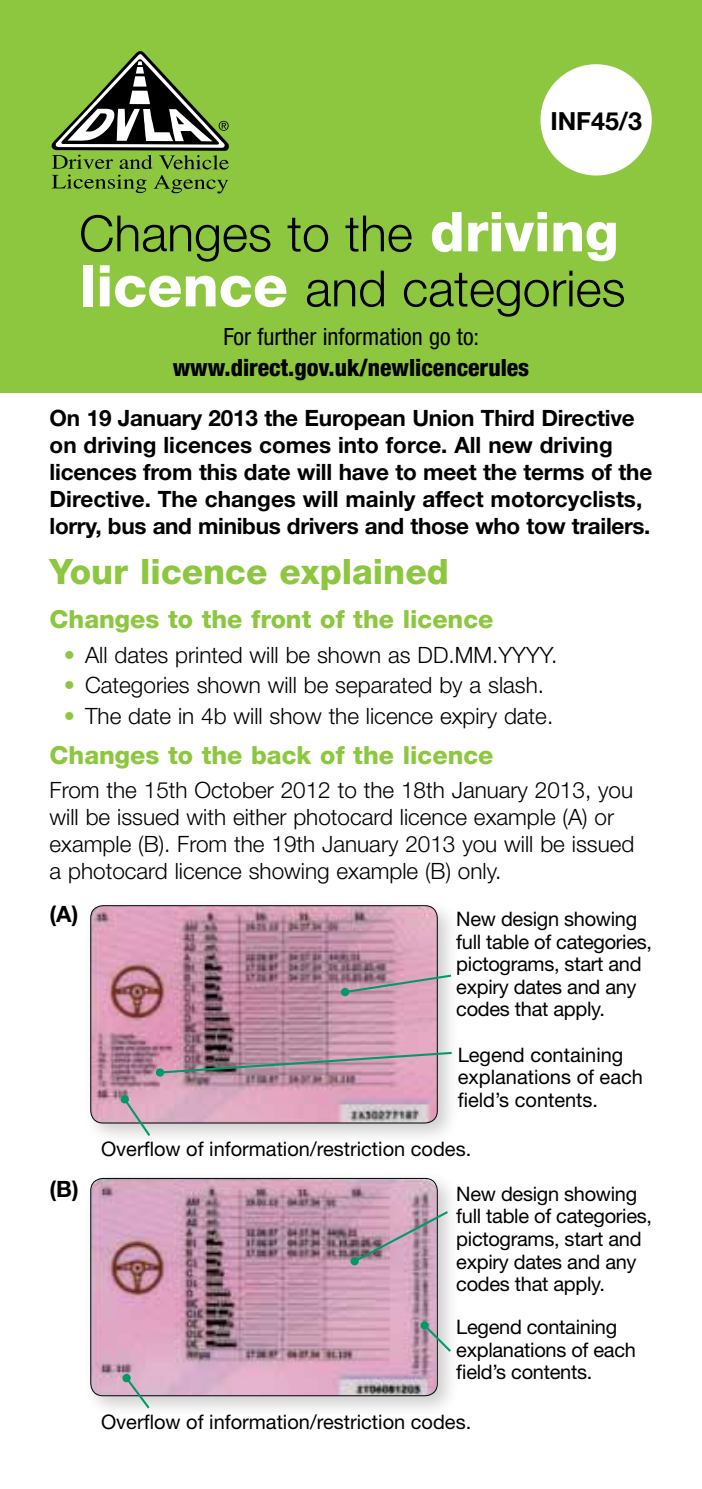
<style>
.page{position:relative;width:702px;height:1489px;background:#fff}
.page>*{position:absolute;margin:0;border:0;box-sizing:border-box;transform-origin:0 0}
.t1{font:300 50px/55px "Helvetica Neue";color:#000}
.t2{font:800 35px "Helvetica Neue";color:#8dc63f}
.t3{font:800 25px "Helvetica Neue";color:#8dc63f}
.t4{font:700 25px "Helvetica Neue";color:#000}
.t5{font:800 condensed 23.75px "Helvetica Neue";color:#000}
.t6{font:condensed 23.75px "Helvetica Neue";color:#000}
.t7{font:300 22.5px/27px "Helvetica Neue";color:#000}
.t8{font:700 22.5px/27px "Helvetica Neue";letter-spacing:-.01em;color:#000}
.t9{font:20px/22.5px "Helvetica Neue";letter-spacing:-.015em;color:#000}
.s1{font-weight:800;font-size:55px;color:#fff}
.s2{font-weight:800;font-size:57.5px;color:#fff}
.s3{color:#8dc63f}
</style>
<div class="page">
<div style="left:0;top:0;width:702px;height:393px;background:#8dc63f"></div>
<svg style="left:52px;top:51px;width:177px;height:142px"></svg>
<div style="left:540px;top:64px;width:111px;height:111px;background:#fff;border-radius:50%"></div>
<div style="left:82px;top:1170px;width:378px;height:248px;background:#000;opacity:.2"></div>
<img style="left:91px;top:1178px;width:346px;height:217px">
<div style="left:90px;top:1177px;width:347px;height:218px;border:1px solid #000;border-radius:12px"></div>
<svg style="left:350px;top:1209px;width:100px;height:56px;background:#ba9faf"></svg>
<svg style="left:420px;top:1320px;width:33px;height:33px"></svg>
<svg style="left:122px;top:1373px;width:30px;height:37px"></svg>
<div style="left:82px;top:897px;width:378px;height:248px;background:#000;opacity:.2"></div>
<img style="left:91px;top:905px;width:346px;height:217px">
<div style="left:90px;top:905px;width:347px;height:218px;border:1px solid #000;border-radius:12px"></div>
<svg style="left:340px;top:973px;width:113px;height:23px;background:#b49da9"></svg>
<svg style="left:155px;top:1050px;width:299px;height:27px;background:#af92a0"></svg>
<svg style="left:120px;top:1094px;width:32px;height:44px"></svg>
<p class="t4" style="left:550px;top:105px;width:93px">INF45/3</p>
<h1 class="t1" style="left:79px;top:205px;width:548px">Changes to the <span class="s1">driving </span><span class="s2">licence</span> and categories</h1>
<p class="t6" style="left:223px;top:323px;width:257px">For further information go to:</p>
<p class="t5" style="left:173px;top:353px;width:358px">www.direct.gov.uk/newlicencerules</p>
<p class="t8" style="left:50px;top:404px;width:604px">On 19 January 2013 the European Union Third Directive on driving licences comes into force. All new driving licences from this date will have to meet the terms of the Directive. The changes will mainly affect motorcyclists, lorry, bus and minibus drivers and those who tow trailers.</p>
<h2 class="t2" style="left:50px;top:551px;width:400px">Your licence explained</h2>
<p class="t3" style="left:50px;top:604px;width:445px">Changes to the front of the licence</p>
<p class="t7" style="left:64px;top:640px;width:495px"><span class="s3">•</span> All dates printed will be shown as DD.MM.YYYY.</p>
<p class="t7" style="left:64px;top:671px;width:481px"><span class="s3">•</span> Categories shown will be separated by a slash.</p>
<p class="t7" style="left:64px;top:701px;width:491px"><span class="s3">•</span> The date in 4b will show the licence expiry date.</p>
<p class="t3" style="left:50px;top:740px;width:445px">Changes to the back of the licence</p>
<p class="t7" style="left:50px;top:776px;width:586px">From the 15th October 2012 to the 18th January 2013, you will be issued with either photocard licence example (A) or example (B). From the 19th January 2013 you will be issued a photocard licence showing example (B) only.</p>
<p class="t8" style="left:50px;top:899px;width:30px">(A)</p>
<p class="t9" style="left:456px;top:907px;width:197px">New design showing full table of categories, pictograms, start and expiry dates and any codes that apply.</p>
<p class="t9" style="left:457px;top:1042px;width:187px">Legend containing explanations of each field’s contents.</p>
<p class="t9" style="left:101px;top:1137px;width:371px">Overflow of information/restriction codes.</p>
<p class="t8" style="left:50px;top:1174px;width:31px">(B)</p>
<p class="t9" style="left:456px;top:1182px;width:197px">New design showing full table of categories, pictograms, start and expiry dates and any codes that apply.</p>
<p class="t9" style="left:456px;top:1315px;width:181px">Legend containing explanations of each field’s contents.</p>
<p class="t9" style="left:101px;top:1409px;width:371px">Overflow of information/restriction codes.</p>
</div>
